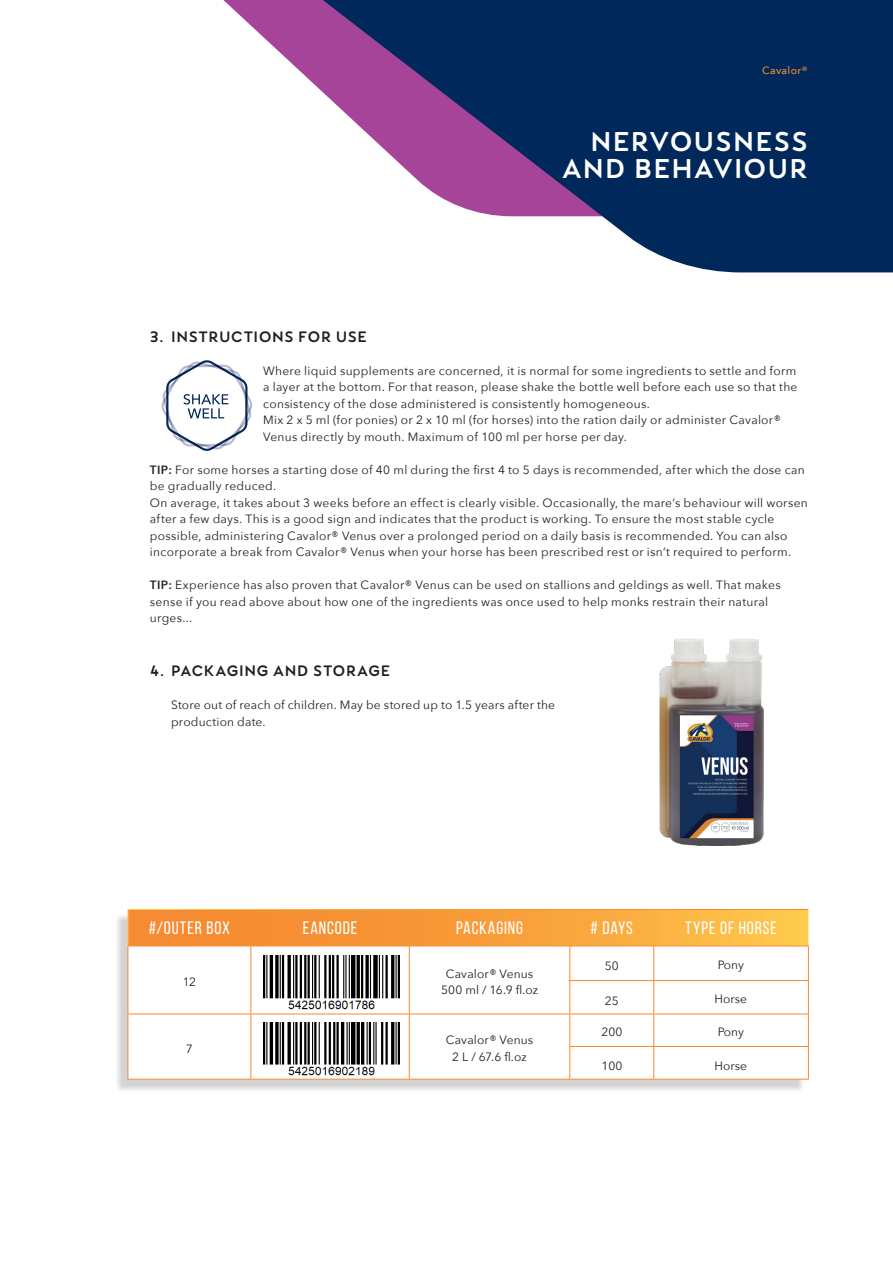
<style>
.page{position:relative;width:893px;height:1263px;background:#fff}
.page>*{position:absolute;margin:0;border:0;box-sizing:border-box;transform-origin:0 0}
.t1{font:27px/27px "Buket Retro Basic";letter-spacing:.025em;color:#fff;text-align:right}
.t2{font:18px "Bebas Neue";letter-spacing:.05em;color:#fff}
.t3{font:15px "Buket Retro Basic";letter-spacing:.02em;color:#231f20}
.t4{font:12px/16.5px "Avenir Next";letter-spacing:.025em;color:#231f20}
.t5{font:500 10.5px "Avenir Next";letter-spacing:.03em;color:#f58b32}
.s1{font-weight:600}
</style>
<div class="page">
<div style="left:114px;top:913px;width:691px;height:180px;background:#231f20;opacity:.2"></div>
<svg style="left:129px;top:910px;width:679px;height:35px;background:#f8a03a"></svg>
<svg style="left:129px;top:946px;width:679px;height:133px"></svg>
<hr style="left:128px;top:910px;width:1px;height:35px;background:#fff">
<hr style="left:128px;top:945px;width:123px;height:1px;background:#f58b32">
<hr style="left:251px;top:945px;width:158px;height:1px;background:#f58b32">
<hr style="left:409px;top:945px;width:161px;height:1px;background:#f58b32">
<hr style="left:570px;top:945px;width:84px;height:1px;background:#f58b32">
<hr style="left:654px;top:945px;width:155px;height:1px;background:#f58b32">
<hr style="left:128px;top:946px;width:1px;height:67px;background:#f58b32">
<hr style="left:250px;top:946px;width:1px;height:67px;background:#f58b32">
<hr style="left:409px;top:946px;width:1px;height:67px;background:#f58b32">
<hr style="left:569px;top:946px;width:1px;height:67px;background:#f58b32">
<hr style="left:653px;top:946px;width:1px;height:67px;background:#f58b32">
<hr style="left:808px;top:946px;width:1px;height:67px;background:#f58b32">
<hr style="left:128px;top:1013px;width:123px;height:1px;background:#f58b32">
<hr style="left:128px;top:1014px;width:1px;height:65px;background:#f58b32">
<hr style="left:251px;top:1013px;width:158px;height:1px;background:#f58b32">
<hr style="left:250px;top:1014px;width:1px;height:65px;background:#f58b32">
<hr style="left:409px;top:1013px;width:161px;height:1px;background:#f58b32">
<hr style="left:409px;top:1014px;width:1px;height:65px;background:#f58b32">
<hr style="left:570px;top:1013px;width:84px;height:1px;background:#f58b32">
<hr style="left:569px;top:1014px;width:1px;height:65px;background:#f58b32">
<hr style="left:654px;top:1013px;width:155px;height:1px;background:#f58b32">
<hr style="left:653px;top:1014px;width:1px;height:65px;background:#f58b32">
<hr style="left:808px;top:1014px;width:1px;height:65px;background:#f58b32">
<hr style="left:128px;top:1079px;width:123px;height:1px;background:#f58b32">
<hr style="left:251px;top:1079px;width:158px;height:1px;background:#f58b32">
<hr style="left:409px;top:1079px;width:161px;height:1px;background:#f58b32">
<hr style="left:570px;top:1079px;width:84px;height:1px;background:#f58b32">
<hr style="left:654px;top:1079px;width:155px;height:1px;background:#f58b32">
<img style="left:659px;top:639px;width:104px;height:206px">
<svg style="left:223px;top:0;width:670px;height:272px;fill:#00285b"></svg>
<img style="left:263px;top:956px;width:136px;height:55px">
<img style="left:263px;top:1022px;width:136px;height:55px">
<svg style="left:162px;top:360px;width:90px;height:91px"></svg>
<hr style="left:569px;top:980px;width:239px;height:1px;background:#f58b32">
<hr style="left:570px;top:1046px;width:239px;height:1px;background:#f58b32">
<p class="t5" style="left:762px;top:62px;width:47px">Cavalor®</p>
<p class="t1" style="left:561px;top:129px;width:248px">NERVOUSNESS<br>AND BEHAVIOUR</p>
<p class="t3" style="left:150px;top:327px;width:219px">3. INSTRUCTIONS FOR USE</p>
<p class="t4" style="left:263px;top:362px;width:536px;text-align:justify">Where liquid supplements are concerned, it is normal for some ingredients to settle and form a layer at the bottom. For that reason, please shake the bottle well before each use so that the consistency of the dose administered is consistently homogeneous.</p>
<p class="t4" style="left:263px;top:411px;width:519px">Mix 2 x 5 ml (for ponies) or 2 x 10 ml (for horses) into the ration daily or administer Cavalor®<br>Venus directly by mouth. Maximum of 100 ml per horse per day.</p>
<p class="t4" style="left:150px;top:461px;width:657px"><span class="s1">TIP:</span> For some horses a starting dose of 40 ml during the first 4 to 5 days is recommended, after which the dose can be gradually reduced.</p>
<p class="t4" style="left:150px;top:494px;width:659px">On average, it takes about 3 weeks before an effect is clearly visible. Occasionally, the mare’s behaviour will worsen after a few days. This is a good sign and indicates that the product is working. To ensure the most stable cycle possible, administering Cavalor® Venus over a prolonged period on a daily basis is recommended. You can also incorporate a break from Cavalor® Venus when your horse has been prescribed rest or isn’t required to perform.</p>
<p class="t4" style="left:150px;top:576px;width:632px"><span class="s1">TIP:</span> Experience has also proven that Cavalor® Venus can be used on stallions and geldings as well. That makes sense if you read above about how one of the ingredients was once used to help monks restrain their natural urges...</p>
<p class="t3" style="left:150px;top:661px;width:242px">4. PACKAGING AND STORAGE</p>
<p class="t4" style="left:171px;top:696px;width:385px">Store out of reach of children. May be stored up to 1.5 years after the production date.</p>
<p class="t2" style="left:149px;top:918px;width:83px">#/OUTER BOX</p>
<p class="t2" style="left:303px;top:918px;width:56px">EANCODE</p>
<p class="t2" style="left:456px;top:918px;width:68px">PACKAGING</p>
<p class="t2" style="left:591px;top:918px;width:44px"># DAYS</p>
<p class="t2" style="left:685px;top:918px;width:93px">TYPE OF HORSE</p>
<p class="t4" style="left:183px;top:973px;width:15px">12</p>
<p class="t4" style="left:186px;top:1040px;width:8px">7</p>
<p class="t4" style="left:446px;top:965px;width:89px">Cavalor® Venus</p>
<p class="t4" style="left:441px;top:981px;width:98px">500 ml / 16.9 fl.oz</p>
<p class="t4" style="left:446px;top:1031px;width:89px">Cavalor® Venus</p>
<p class="t4" style="left:452px;top:1048px;width:76px">2 L / 67.6 fl.oz</p>
<p class="t4" style="left:605px;top:957px;width:15px">50</p>
<p class="t4" style="left:605px;top:992px;width:15px">25</p>
<p class="t4" style="left:601px;top:1023px;width:22px">200</p>
<p class="t4" style="left:601px;top:1057px;width:22px">100</p>
<p class="t4" style="left:718px;top:956px;width:28px">Pony</p>
<p class="t4" style="left:715px;top:990px;width:34px">Horse</p>
<p class="t4" style="left:718px;top:1023px;width:28px">Pony</p>
<p class="t4" style="left:715px;top:1057px;width:34px">Horse</p>
</div>
